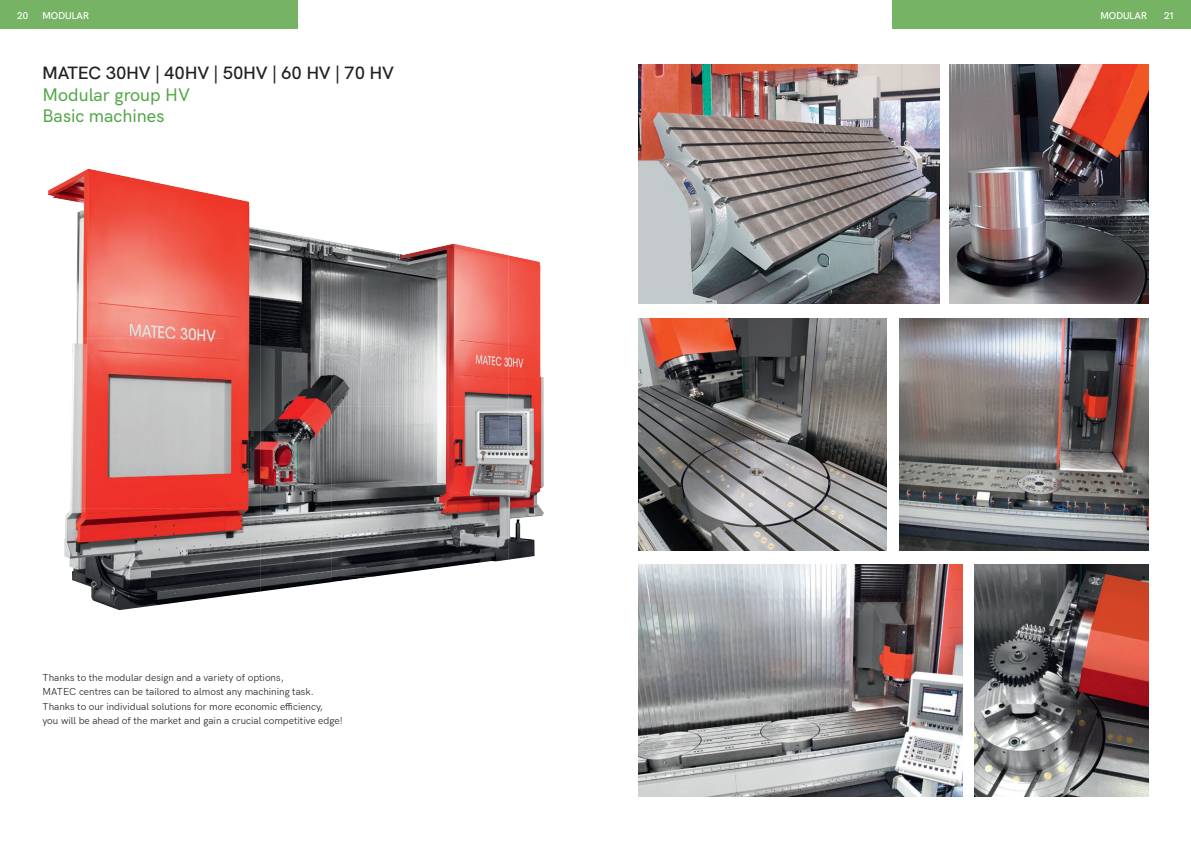
<style>
.page{position:relative;width:1191px;height:842px;background:#fff}
.page>*{position:absolute;margin:0;border:0;box-sizing:border-box;transform-origin:0 0}
.t1{font:600 18px "HK Grotesk";color:#231f20}
.t2{font:500 18px/21.7px "HK Grotesk";color:#50a646}
.t3{font:10px/14.5px "HK Grotesk";color:#231f20}
.t4{font:600 10px "HK Grotesk";color:#fff}
</style>
<div class="page">
<img style="left:48px;top:169px;width:177px;height:169px">
<img style="left:225px;top:197px;width:36px;height:399px">
<img style="left:260px;top:229px;width:71px;height:362px">
<img style="left:331px;top:241px;width:177px;height:335px">
<img style="left:508px;top:255px;width:35px;height:305px">
<img style="left:71px;top:338px;width:154px;height:170px">
<img style="left:64px;top:508px;width:161px;height:102px">
<img style="left:331px;top:576px;width:45px;height:6px">
<img style="left:974px;top:565px;width:174px;height:232px">
<img style="left:950px;top:64px;width:198px;height:240px">
<img style="left:638px;top:64px;width:301px;height:240px">
<img style="left:638px;top:565px;width:324px;height:232px">
<img style="left:900px;top:318px;width:248px;height:232px">
<img style="left:638px;top:318px;width:249px;height:232px">
<div style="left:0;top:0;width:297px;height:28px;background:#76b364"></div>
<div style="left:892px;top:0;width:299px;height:28px;background:#76b364"></div>
<p class="t4" style="left:17px;top:8px;width:13px">20</p>
<p class="t4" style="left:43px;top:8px;width:48px">MODULAR</p>
<p class="t4" style="left:1100px;top:8px;width:48px">MODULAR</p>
<p class="t4" style="left:1163px;top:8px;width:11px">21</p>
<h1 class="t1" style="left:43px;top:59px;width:353px">MATEC 30HV | 40HV | 50HV | 60 HV | 70 HV</h1>
<h1 class="t2" style="left:43px;top:82px;width:149px">Modular group HV<br>Basic machines</h1>
<p class="t3" style="left:43px;top:669px;width:302px">Thanks to the modular design and a variety of options,<br>MATEC centres can be tailored to almost any machining task.<br>Thanks to our individual solutions for more economic efficiency,<br>you will be ahead of the market and gain a crucial competitive edge!</p>
</div>
